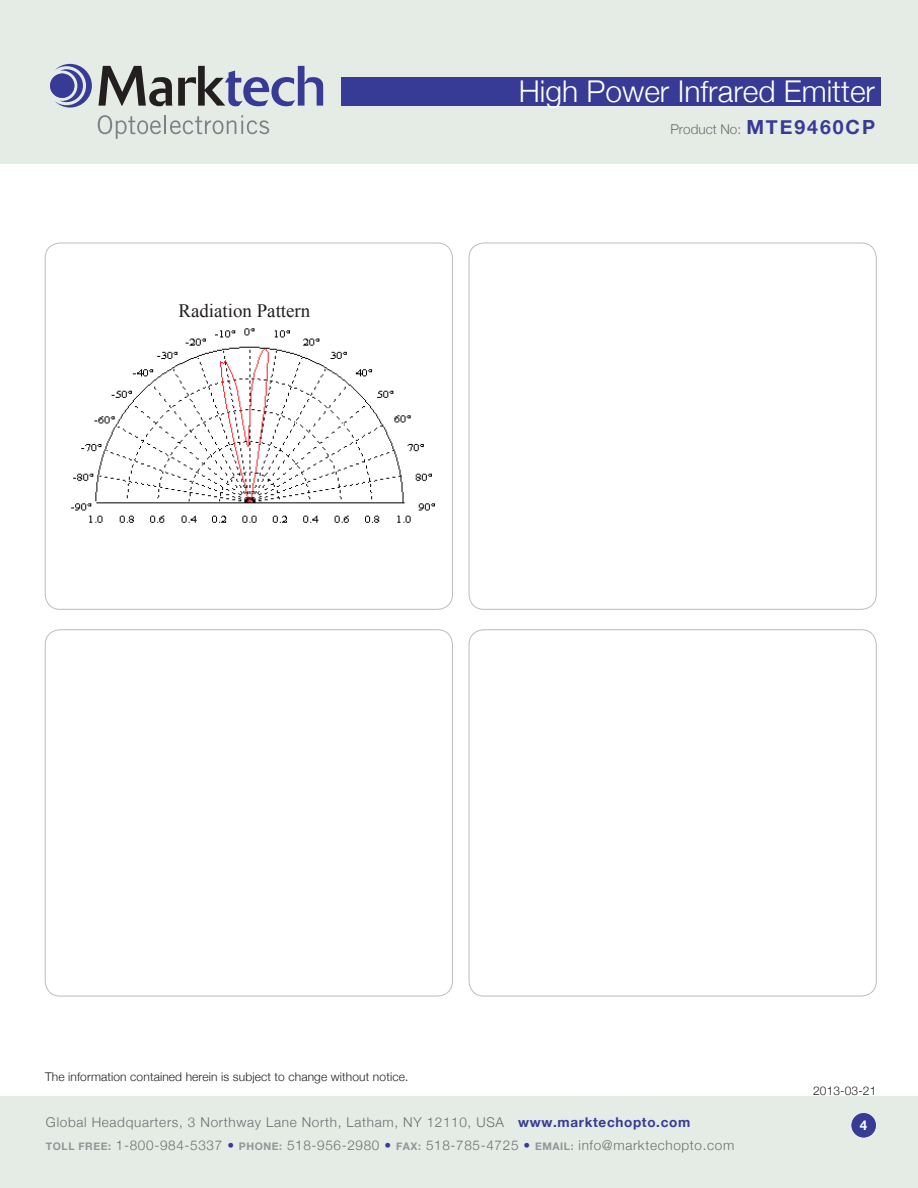
<style>
.page{position:relative;width:918px;height:1188px;background:#fff}
.page>*{position:absolute;margin:0;border:0;box-sizing:border-box;transform-origin:0 0}
.Product_Name{font:300 30px "Helvetica Neue";color:#fff}
.t1{font:18.9px "Times New Roman";color:#231f20}
.t2{font:300 13.5px "Helvetica Neue";letter-spacing:.05em;color:#6c6d70}
.t3{font:300 13.5px "Helvetica Neue";color:#6c6d70}
.Text_flush_right{font:700 13.5px "Helvetica Neue";color:#fff}
.Text_flush_right-2{font:300 12px "Helvetica Neue";letter-spacing:.01em;color:#231f20}
.s1{font-weight:700;font-size:19.5px;color:#383b95}
.s2{font-weight:700;color:#383b95}
.s3{font-weight:700;font-size:10.5px;color:#939598}
.s4{color:#383b95}
</style>
<div class="page">
<div style="left:0;top:1097px;width:918px;height:91px;background:#e5ece6"></div>
<div style="left:0;top:0;width:918px;height:163px;background:#e5ece6"></div>
<div style="left:341px;top:77px;width:540px;height:28px;background:#383b95"></div>
<svg style="left:98px;top:115px;width:171px;height:24px"></svg>
<svg style="left:55px;top:64px;width:37px;height:44px"></svg>
<div style="left:50px;top:74px;width:24px;height:24px;background:#383b95;border-radius:50%"></div>
<svg style="left:98px;top:66px;width:74px;height:40px"></svg>
<svg style="left:178px;top:66px;width:145px;height:40px"></svg>
<div style="left:852px;top:1113px;width:24px;height:24px;background:#383b95;border-radius:50%"></div>
<img style="left:71px;top:328px;width:364px;height:195px">
<h2 class="t1" style="left:179px;top:298px;width:133px">Radiation Pattern</h2>
<p class="Product_Name" style="left:519px;top:73px;width:358px">High Power Infrared Emitter</p>
<p class="t3" style="left:670px;top:121px;width:206px">Product No: <span class="s1">MTE9460CP</span></p>
<p class="Text_flush_right-2" style="left:45px;top:1069px;width:365px">The information contained herein is subject to change without notice.</p>
<p class="Text_flush_right-2" style="left:813px;top:1083px;width:65px">2013-03-21</p>
<p class="t2" style="left:46px;top:1114px;width:646px">Global Headquarters, 3 Northway Lane North, Latham, NY 12110, USA <span class="s2">www.marktechopto.com</span></p>
<p class="t2" style="left:46px;top:1137px;width:690px"><span class="s3">TOLL FREE:</span> 1-800-984-5337 <span class="s4">•</span> <span class="s3">PHONE:</span> 518-956-2980 <span class="s4">•</span> <span class="s3">FAX:</span> 518-785-4725 <span class="s4">•</span> <span class="s3">EMAIL:</span> info@marktechopto.com</p>
<p class="Text_flush_right" style="left:860px;top:1117px;width:9px">4</p>
</div>
